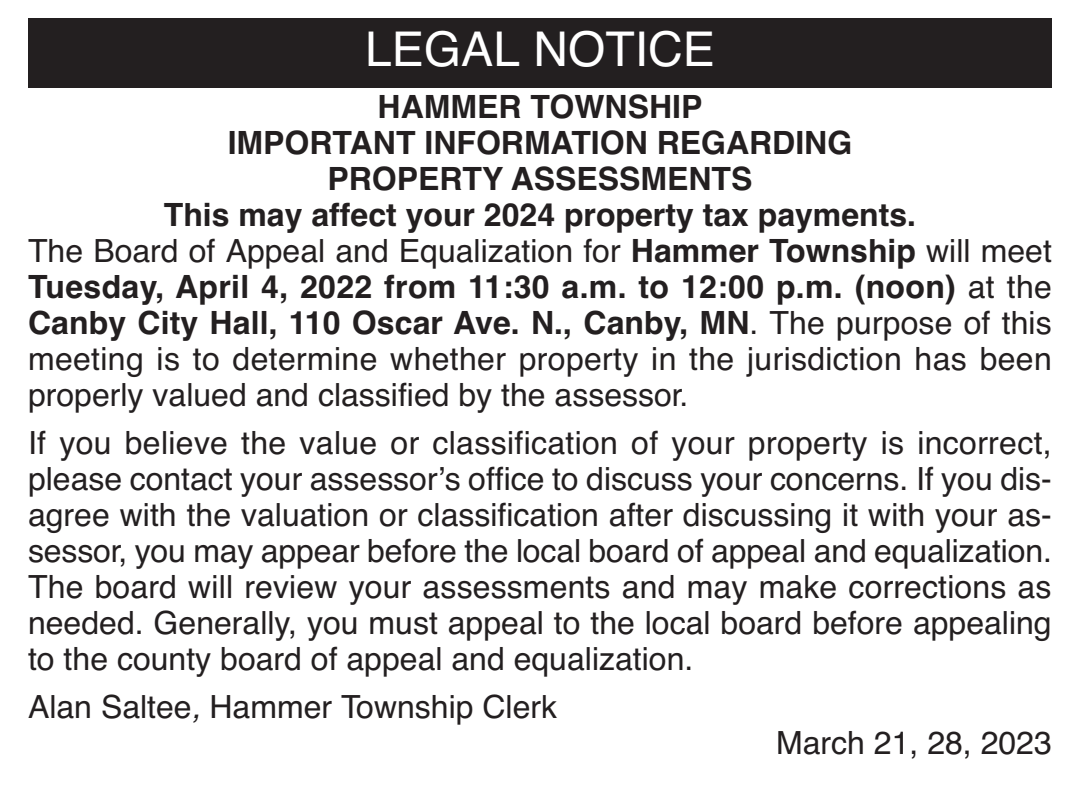
<style>
.page{position:relative;width:1080px;height:792px;background:#fff}
.page>*{position:absolute;margin:0;border:0;box-sizing:border-box;transform-origin:0 0}
.t1{font:48px "Helvetica";color:#fff}
.t2{font:32px/36px "Helvetica";color:#231f20;text-align:justify}
.t3{font:700 32px "Helvetica";color:#231f20}
.s1{font-weight:700}
.s2{font-weight:400}
.s3{font-style:italic}
</style>
<div class="page">
<div style="left:28px;top:19px;width:1024px;height:69px;background:#231f20"></div>
<h1 class="t1" style="left:365px;top:31px;width:351px">LEGAL NOTICE</h1>
<p class="t3" style="left:378px;top:88px;width:326px">HAMMER TOWNSHIP</p>
<p class="t3" style="left:228px;top:124px;width:626px">IMPORTANT INFORMATION REGARDING</p>
<p class="t3" style="left:327px;top:160px;width:427px">PROPERTY ASSESSMENTS</p>
<p class="t3" style="left:164px;top:196px;width:754px">This may affect your 2024 property tax payments.</p>
<p class="t2" style="left:28px;top:236px;width:1025px">The Board of Appeal and Equalization for <span class="s1">Hammer Township</span> will meet</p>
<p class="t3" style="left:28px;top:268px;width:1025px">Tuesday, April 4, 2022 from 11:30 a.m. to 12:00 p.m. (noon) <span class="s2">at the</span></p>
<p class="t3" style="left:28px;top:304px;width:1025px">Canby City Hall, 110 Oscar Ave. N., Canby, MN<span class="s2">. The purpose of this</span></p>
<p class="t2" style="left:28px;top:344px;width:1025px">meeting is to determine whether property in the jurisdiction has been</p>
<p class="t2" style="left:28px;top:380px;width:662px">properly valued and classified by the assessor.</p>
<p class="t2" style="left:28px;top:428px;width:1025px">If you believe the value or classification of your property is incorrect, please contact your assessor’s office to discuss your concerns. If you dis&shy;agree with the valuation or classification after discussing it with your as&shy;sessor, you may appear before the local board of appeal and equalization.<br>The board will review your assessments and may make corrections as needed. Generally, you must appeal to the local board before appealing to the county board of appeal and equalization.</p>
<p class="t2" style="left:28px;top:692px;width:531px">Alan Saltee<span class="s3">,</span> Hammer Township Clerk</p>
<p class="t2" style="left:776px;top:728px;width:277px">March 21, 28, 2023</p>
</div>
